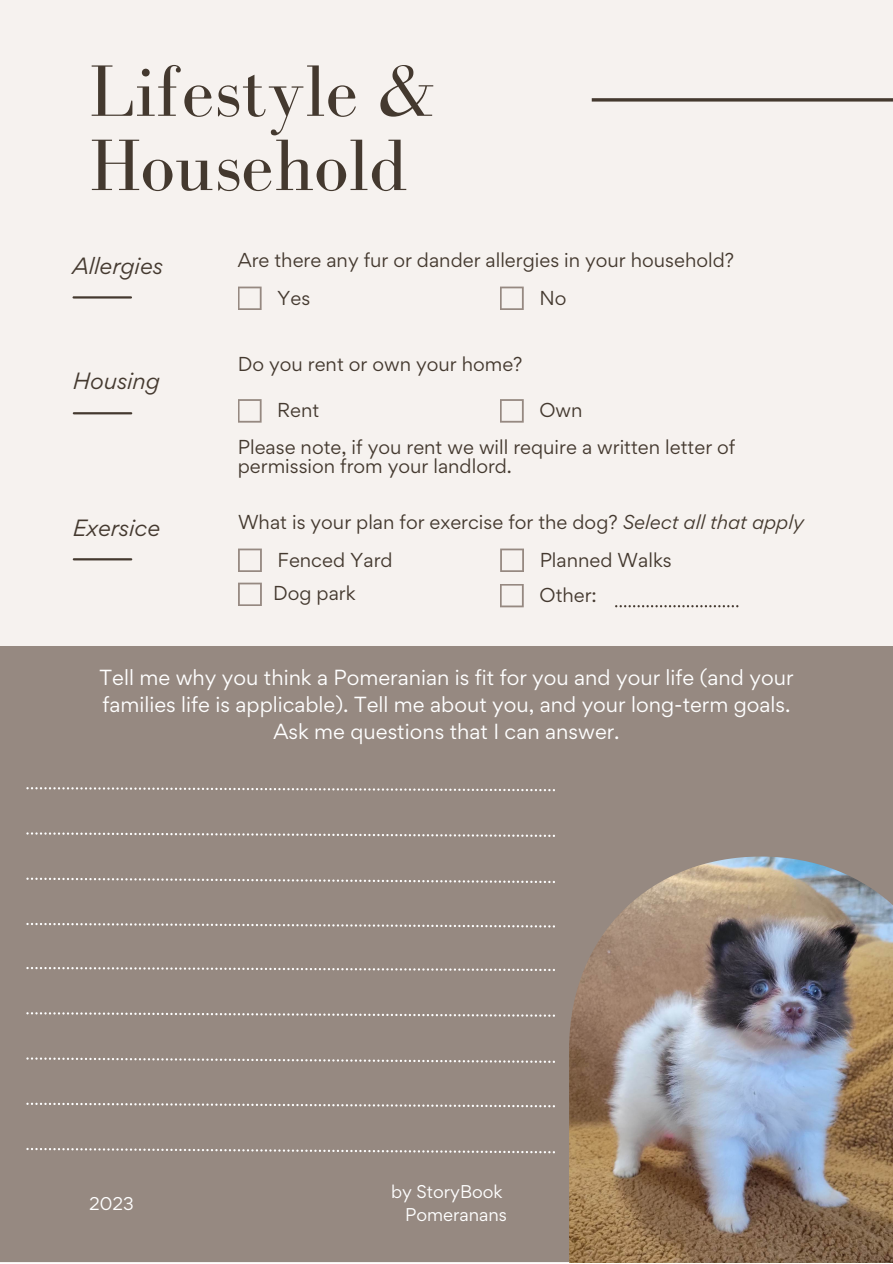
<style>
.page{position:relative;width:893px;height:1264px;background:#fff}
.page>*{position:absolute;margin:0;border:0;box-sizing:border-box;transform-origin:0 0}
.t1{font:75px/74.2px "Bodoni FLF";color:#44392f}
.t2{font:italic 21px "Gordita";color:#44392f}
.t3{font:19.5px/27px "Gordita";color:#fff;text-align:center}
.t4{font:18px/37.7px "Gordita";color:#44392f}
.t5{font:16.5px/22.5px "Gordita";color:#fff;text-align:right}
.s1{font-style:italic}
</style>
<div class="page">
<div style="left:0;top:0;width:892px;height:1262px;background:#f6f2ef"></div>
<div style="left:0;top:646px;width:892px;height:615px;background:#968981"></div>
<svg style="left:591px;top:98px;width:301px;height:4px"></svg>
<img style="left:569px;top:856px;width:323px;height:406px">
<svg style="left:238px;top:286px;width:23px;height:24px"></svg>
<hr style="left:74px;top:296px;width:57px;height:2px;background:#44392f">
<svg style="left:500px;top:286px;width:23px;height:24px"></svg>
<hr style="left:74px;top:412px;width:57px;height:2px;background:#44392f">
<svg style="left:26px;top:787px;width:529px;height:4px"></svg>
<svg style="left:26px;top:832px;width:529px;height:5px"></svg>
<svg style="left:26px;top:877px;width:529px;height:6px"></svg>
<svg style="left:26px;top:922px;width:529px;height:5px"></svg>
<svg style="left:26px;top:967px;width:529px;height:4px"></svg>
<svg style="left:26px;top:1012px;width:529px;height:4px"></svg>
<svg style="left:26px;top:1057px;width:529px;height:5px"></svg>
<svg style="left:26px;top:1102px;width:529px;height:5px"></svg>
<svg style="left:26px;top:1147px;width:529px;height:6px"></svg>
<svg style="left:238px;top:548px;width:24px;height:24px"></svg>
<hr style="left:74px;top:558px;width:57px;height:2px;background:#44392f">
<svg style="left:500px;top:548px;width:24px;height:24px"></svg>
<svg style="left:238px;top:399px;width:23px;height:23px"></svg>
<svg style="left:500px;top:399px;width:23px;height:23px"></svg>
<svg style="left:238px;top:582px;width:24px;height:24px"></svg>
<svg style="left:500px;top:584px;width:23px;height:23px"></svg>
<svg style="left:615px;top:605px;width:123px;height:2px"></svg>
<h1 class="t1" style="left:89px;top:53px;width:347px">Lifestyle &amp;<br>Household</h1>
<p class="t2" style="left:72px;top:251px;width:92px">Allergies</p>
<p class="t2" style="left:73px;top:367px;width:89px">Housing</p>
<p class="t2" style="left:73px;top:513px;width:89px">Exersice</p>
<p class="t4" style="left:277px;top:241px;width:458px;text-indent:-40px">Are there any fur or dander allergies in your household?<br>Yes</p>
<p class="t4" style="left:539px;top:278px;width:29px">No</p>
<p class="t4" style="left:238px;top:345px;width:286px">Do you rent or own your home?</p>
<p class="t4" style="left:277px;top:391px;width:44px">Rent</p>
<p class="t4" style="left:539px;top:391px;width:45px">Own</p>
<p class="t4" style="left:238px;top:437px;width:499px;line-height:19px">Please note, if you rent we will require a written letter of permission from your landlord.</p>
<p class="t4" style="left:277px;top:503px;width:527px;text-indent:-40px">What is your plan for exercise for the dog? <span class="s1">Select all that apply<br></span>Fenced Yard</p>
<p class="t4" style="left:539px;top:540px;width:133px">Planned Walks</p>
<p class="t4" style="left:273px;top:574px;width:84px">Dog park</p>
<p class="t4" style="left:539px;top:576px;width:59px">Other:</p>
<p class="t3" style="left:100px;top:664px;width:695px">Tell me why you think a Pomeranian is fit for you and your life (and your families life is applicable). Tell me about you, and your long-term goals.<br>Ask me questions that I can answer.</p>
<p class="t5" style="left:89px;top:1191px;width:46px">2023</p>
<p class="t5" style="left:391px;top:1180px;width:117px">by StoryBook<br>Pomeranans</p>
</div>
